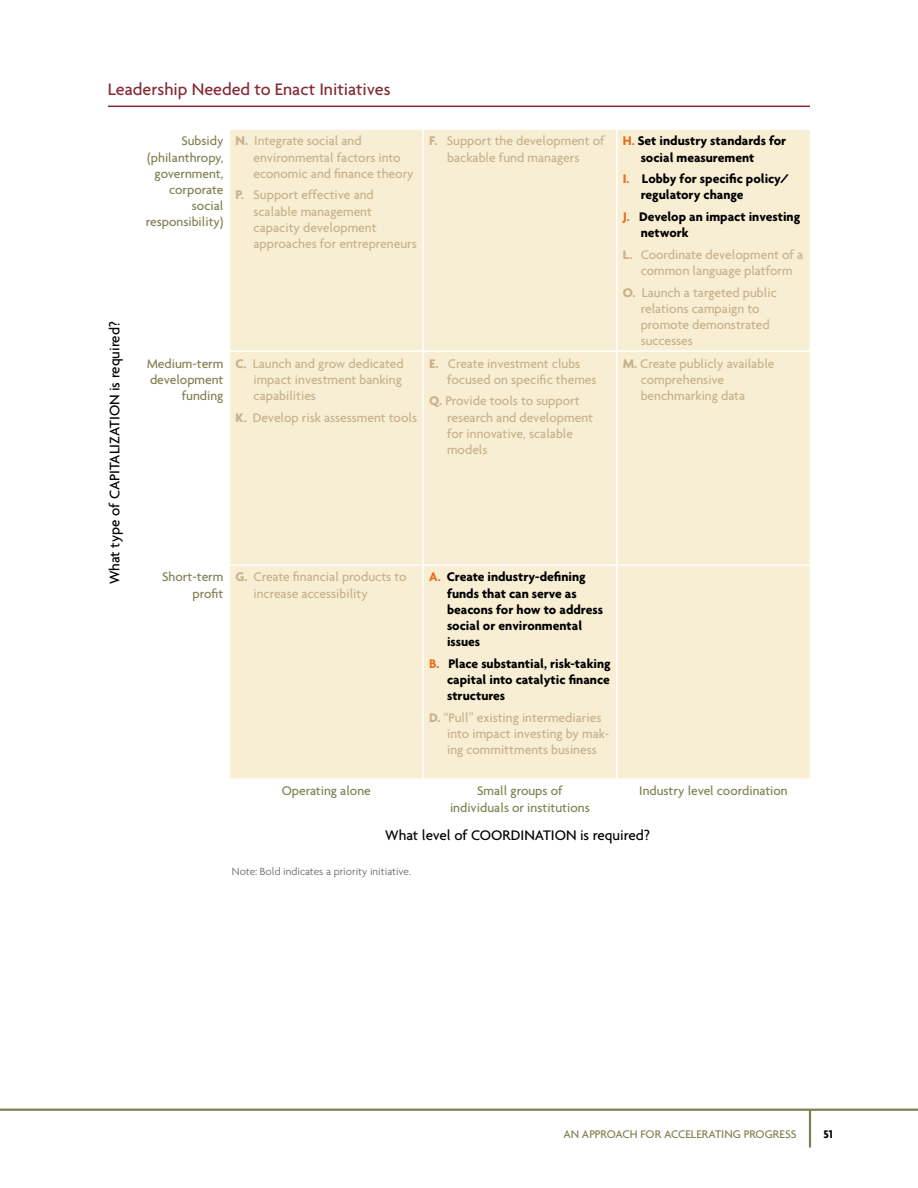
<style>
.page{position:relative;width:918px;height:1188px;background:#fff}
.page>*{position:absolute;margin:0;border:0;box-sizing:border-box;transform-origin:0 0}
.t1{font:500 18px "Agenda";color:#842b37}
.t2{font:500 15px "Agenda";color:#000}
.t3{font:500 13.5px/16.2px "Agenda";color:#c8b18b}
.t4{font:700 13.5px/16.2px "Agenda";color:#000}
.t5{font:500 13.5px/16.2px "Agenda";color:#818154;text-align:right}
.t6{font:500 12px "Agenda";color:#818154}
.t7{font:700 12px "Agenda";color:#000}
.t8{font:300 11.25px "Agenda";color:#636466}
.s1{font-weight:700}
.s2{color:#e86d1f}
</style>
<div class="page">
<hr style="left:0;top:1109px;width:918px;height:2px;background:#818154">
<hr style="left:809px;top:1110px;width:2px;height:38px;background:#818154">
<hr style="left:108px;top:106px;width:702px;height:1px;background:#842b37">
<div style="left:230px;top:130px;width:580px;height:648px;background:#f7eed4"></div>
<hr style="left:422px;top:130px;width:2px;height:220px;background:#fff">
<hr style="left:616px;top:130px;width:2px;height:220px;background:#fff">
<hr style="left:229px;top:350px;width:194px;height:2px;background:#fff">
<hr style="left:423px;top:350px;width:194px;height:2px;background:#fff">
<hr style="left:422px;top:352px;width:2px;height:212px;background:#fff">
<hr style="left:617px;top:350px;width:194px;height:2px;background:#fff">
<hr style="left:616px;top:352px;width:2px;height:212px;background:#fff">
<hr style="left:229px;top:564px;width:194px;height:2px;background:#fff">
<hr style="left:423px;top:564px;width:194px;height:2px;background:#fff">
<hr style="left:422px;top:566px;width:2px;height:212px;background:#fff">
<hr style="left:617px;top:564px;width:194px;height:2px;background:#fff">
<hr style="left:616px;top:566px;width:2px;height:212px;background:#fff">
<h1 class="t1" style="left:108px;top:78px;width:284px">Leadership Needed to Enact Initiatives</h1>
<p class="t5" style="left:146px;top:133px;width:79px">Subsidy (philanthropy, government, corporate social responsibility)</p>
<p class="t3" style="left:253px;top:133px;width:162px;text-indent:-18px"><span class="s1">N.</span> Integrate social and environmental factors into economic and finance theory</p>
<p class="t3" style="left:429px;top:133px;width:177px;text-align:center"><span class="s1">F.</span> Support the development of backable fund managers</p>
<p class="t4" style="left:641px;top:133px;width:147px;text-indent:-18px"><span class="s2">H.</span> Set industry standards for social measurement</p>
<p class="t4" style="left:641px;top:170px;width:150px;text-indent:-18px"><span class="s2">I.</span> Lobby for specific policy/ regulatory change</p>
<p class="t4" style="left:641px;top:208px;width:161px;text-indent:-18px"><span class="s2">J.</span> Develop an impact investing network</p>
<p class="t3" style="left:623px;top:246px;width:182px;text-align:center"><span class="s1">L.</span> Coordinate development of a common language platform</p>
<p class="t3" style="left:641px;top:284px;width:138px;text-indent:-18px"><span class="s1">O.</span> Launch a targeted public relations campaign to promote demonstrated successes</p>
<p class="t3" style="left:253px;top:187px;width:165px;text-indent:-18px"><span class="s1">P.</span> Support effective and scalable management capacity development approaches for entrepreneurs</p>
<p class="t2" style="left:105px;top:584px;width:265px;rotate:-90deg">What type of CAPITALIZATION is required?</p>
<p class="t5" style="left:147px;top:355px;width:78px">Medium-term development funding</p>
<p class="t3" style="left:253px;top:355px;width:152px;text-indent:-18px"><span class="s1">C.</span> Launch and grow dedicated impact investment banking capabilities</p>
<p class="t3" style="left:235px;top:409px;width:183px"><span class="s1">K.</span> Develop risk assessment tools</p>
<p class="t3" style="left:447px;top:355px;width:151px;text-indent:-18px"><span class="s1">E.</span> Create investment clubs focused on specific themes</p>
<p class="t3" style="left:447px;top:393px;width:147px;text-indent:-18px"><span class="s1">Q.</span> Provide tools to support research and development for innovative, scalable models</p>
<p class="t3" style="left:641px;top:355px;width:135px;text-indent:-18px"><span class="s1">M.</span> Create publicly available comprehensive benchmarking data</p>
<p class="t5" style="left:162px;top:569px;width:63px">Short-term profit</p>
<p class="t3" style="left:253px;top:569px;width:155px;text-indent:-18px"><span class="s1">G.</span> Create financial products to increase accessibility</p>
<p class="t4" style="left:447px;top:569px;width:157px;text-indent:-18px"><span class="s2">A.</span> Create industry-defining funds that can serve as beacons for how to address social or environmental issues</p>
<p class="t4" style="left:447px;top:655px;width:165px;text-align:justify;text-indent:-18px"><span class="s2">B.</span> Place substantial, risk-taking capital into catalytic finance structures</p>
<p class="t3" style="left:447px;top:709px;width:164px;text-indent:-18px"><span class="s1">D.</span> “Pull” existing intermediaries into impact investing by mak&shy;ing committments business</p>
<p class="t5" style="left:282px;top:783px;width:91px">Operating alone</p>
<p class="t5" style="left:450px;top:783px;width:141px;text-align:center">Small groups of individuals or institutions</p>
<p class="t5" style="left:639px;top:783px;width:150px">Industry level coordination</p>
<p class="t2" style="left:385px;top:826px;width:266px">What level of COORDINATION is required?</p>
<p class="t8" style="left:232px;top:865px;width:181px">Note: Bold indicates a priority initiative.</p>
<p class="t6" style="left:563px;top:1127px;width:235px">AN APPROACH FOR ACCELERATING PROGRESS</p>
<p class="t7" style="left:824px;top:1127px;width:11px">51</p>
</div>
